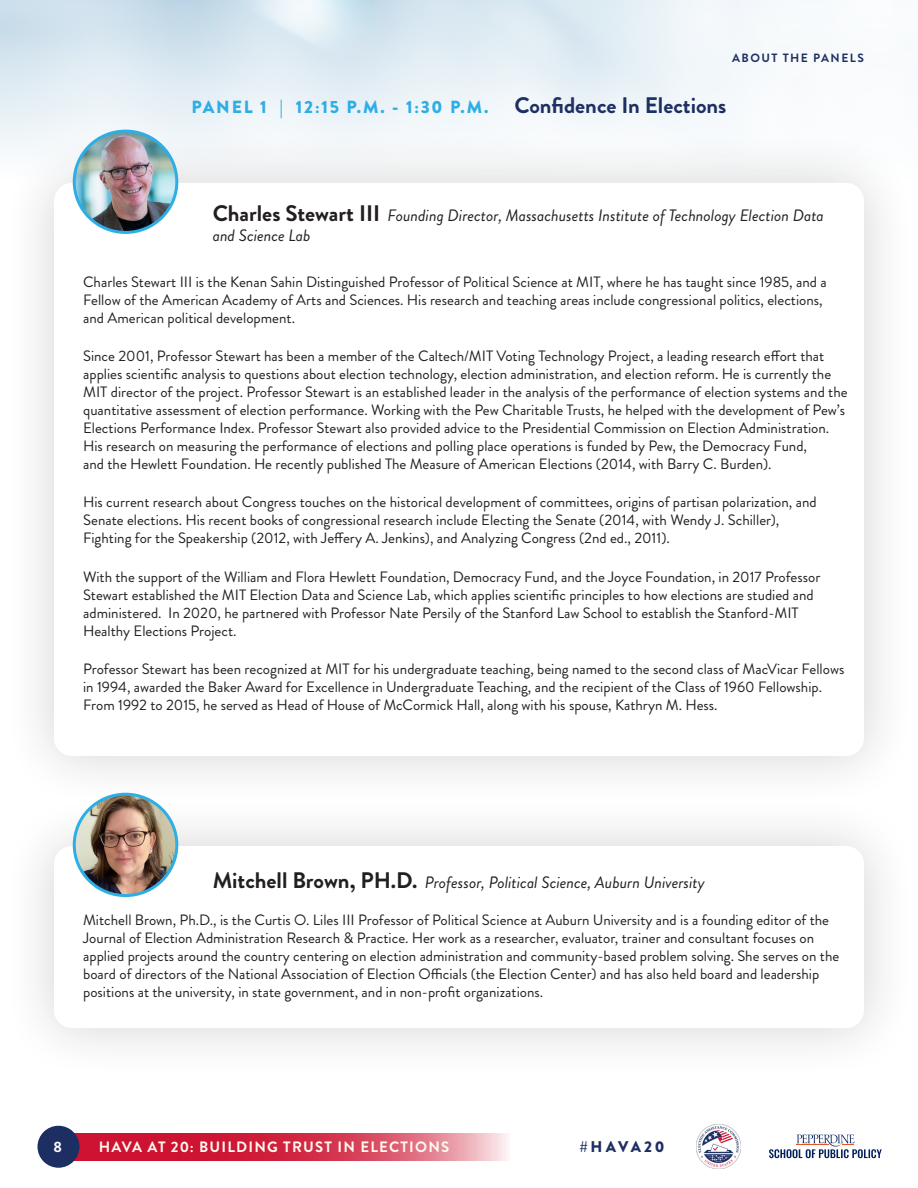
<style>
.page{position:relative;width:918px;height:1188px;background:#fff}
.page>*{position:absolute;margin:0;border:0;box-sizing:border-box;transform-origin:0 0}
.Body_NEW{font:900 17.55px "Brandon Grotesque";letter-spacing:.1em;color:#2daee4}
.Body{font:italic 16.5px/19.8px "Brandon Grotesque";color:#231f20}
.t1{font:900 15.6px "Brandon Grotesque";letter-spacing:.18em;color:#1e3063}
.Body_NEW-2{font:15px/18px "Brandon Grotesque";color:#231f20}
.t2{font:700 15px "Brandon Grotesque";letter-spacing:.08em;color:#fff9f0}
.t3{font:700 15px "Brandon Grotesque";color:#fff}
.t4{font:700 12px "Brandon Grotesque";letter-spacing:.12em;color:#1e3063}
.s1{font-weight:700;font-size:22.5px;color:#1e3063}
.s2{font-weight:700;font-style:normal;font-size:22.5px}
</style>
<div class="page">
<div style="left:1px;top:130px;width:916px;height:678px;background:#231f20;opacity:.2"></div>
<div style="left:54px;top:183px;width:810px;height:573px;background:#fff;border-radius:18px"></div>
<div style="left:1px;top:793px;width:916px;height:288px;background:#231f20;opacity:.2"></div>
<div style="left:54px;top:846px;width:810px;height:182px;background:#fff;border-radius:18px"></div>
<img style="left:74px;top:131px;width:103px;height:101px">
<div style="left:73px;top:130px;width:105px;height:104px;border:3px solid #2daee4;border-radius:50%"></div>
<img style="left:74px;top:794px;width:103px;height:102px">
<div style="left:73px;top:793px;width:105px;height:104px;border:3px solid #2daee4;border-radius:50%"></div>
<svg style="left:75px;top:1133px;width:434px;height:28px;background:#d7445b"></svg>
<div style="left:38px;top:1126px;width:42px;height:42px;background:#1d2f62;border-radius:50%"></div>
<svg style="left:769px;top:1135px;width:113px;height:23px"></svg>
<img style="left:696px;top:1124px;width:44px;height:44px">
<p class="t4" style="left:732px;top:50px;width:133px">ABOUT THE PANELS</p>
<p class="Body_NEW" style="left:191px;top:94px;width:537px">PANEL 1 | 12:15 P.M. - 1:30 P.M. <span class="s1">Confidence In Elections</span></p>
<p class="Body" style="left:213px;top:206px;width:613px"><span class="s2">Charles Stewart III</span> Founding Director, Massachusetts Institute of Technology Election Data and Science Lab</p>
<p class="Body_NEW-2" style="left:83px;top:273px;width:745px">Charles Stewart III is the Kenan Sahin Distinguished Professor of Political Science at MIT, where he has taught since 1985, and a<br>Fellow of the American Academy of Arts and Sciences. His research and teaching areas include congressional politics, elections, and American political development.</p>
<p class="Body_NEW-2" style="left:83px;top:347px;width:766px">Since 2001, Professor Stewart has been a member of the Caltech/MIT Voting Technology Project, a leading research effort that applies scientific analysis to questions about election technology, election administration, and election reform. He is currently the MIT director of the project. Professor Stewart is an established leader in the analysis of the performance of election systems and the quantitative assessment of election performance. Working with the Pew Charitable Trusts, he helped with the development of Pew’s Elections Performance Index. Professor Stewart also provided advice to the Presidential Commission on Election Administration.<br>His research on measuring the performance of elections and polling place operations is funded by Pew, the Democracy Fund,<br>and the Hewlett Foundation. He recently published The Measure of American Elections (2014, with Barry C. Burden).</p>
<p class="Body_NEW-2" style="left:83px;top:494px;width:735px">His current research about Congress touches on the historical development of committees, origins of partisan polarization, and<br>Senate elections. His recent books of congressional research include Electing the Senate (2014, with Wendy J. Schiller),<br>Fighting for the Speakership (2012, with Jeffery A. Jenkins), and Analyzing Congress (2nd ed., 2011).</p>
<p class="Body_NEW-2" style="left:83px;top:568px;width:739px">With the support of the William and Flora Hewlett Foundation, Democracy Fund, and the Joyce Foundation, in 2017 Professor Stewart established the MIT Election Data and Science Lab, which applies scientific principles to how elections are studied and administered. In 2020, he partnered with Professor Nate Persily of the Stanford Law School to establish the Stanford-MIT Healthy Elections Project.</p>
<p class="Body_NEW-2" style="left:83px;top:660px;width:763px">Professor Stewart has been recognized at MIT for his undergraduate teaching, being named to the second class of MacVicar Fellows in 1994, awarded the Baker Award for Excellence in Undergraduate Teaching, and the recipient of the Class of 1960 Fellowship.<br>From 1992 to 2015, he served as Head of House of McCormick Hall, along with his spouse, Kathryn M. Hess.</p>
<p class="Body" style="left:213px;top:872px;width:493px"><span class="s2">Mitchell Brown, PH.D.</span> Professor, Political Science, Auburn University</p>
<p class="Body_NEW-2" style="left:83px;top:911px;width:758px">Mitchell Brown, Ph.D., is the Curtis O. Liles III Professor of Political Science at Auburn University and is a founding editor of the Journal of Election Administration Research &amp; Practice. Her work as a researcher, evaluator, trainer and consultant focuses on applied projects around the country centering on election administration and community-based problem solving. She serves on the board of directors of the National Association of Election Officials (the Election Center) and has also held board and leadership positions at the university, in state government, and in non-profit organizations.</p>
<p class="t3" style="left:53px;top:1136px;width:10px">8</p>
<p class="t2" style="left:99px;top:1136px;width:352px">HAVA AT 20: BUILDING TRUST IN ELECTIONS</p>
<p class="t1" style="left:579px;top:1135px;width:87px">#HAVA20</p>
</div>
